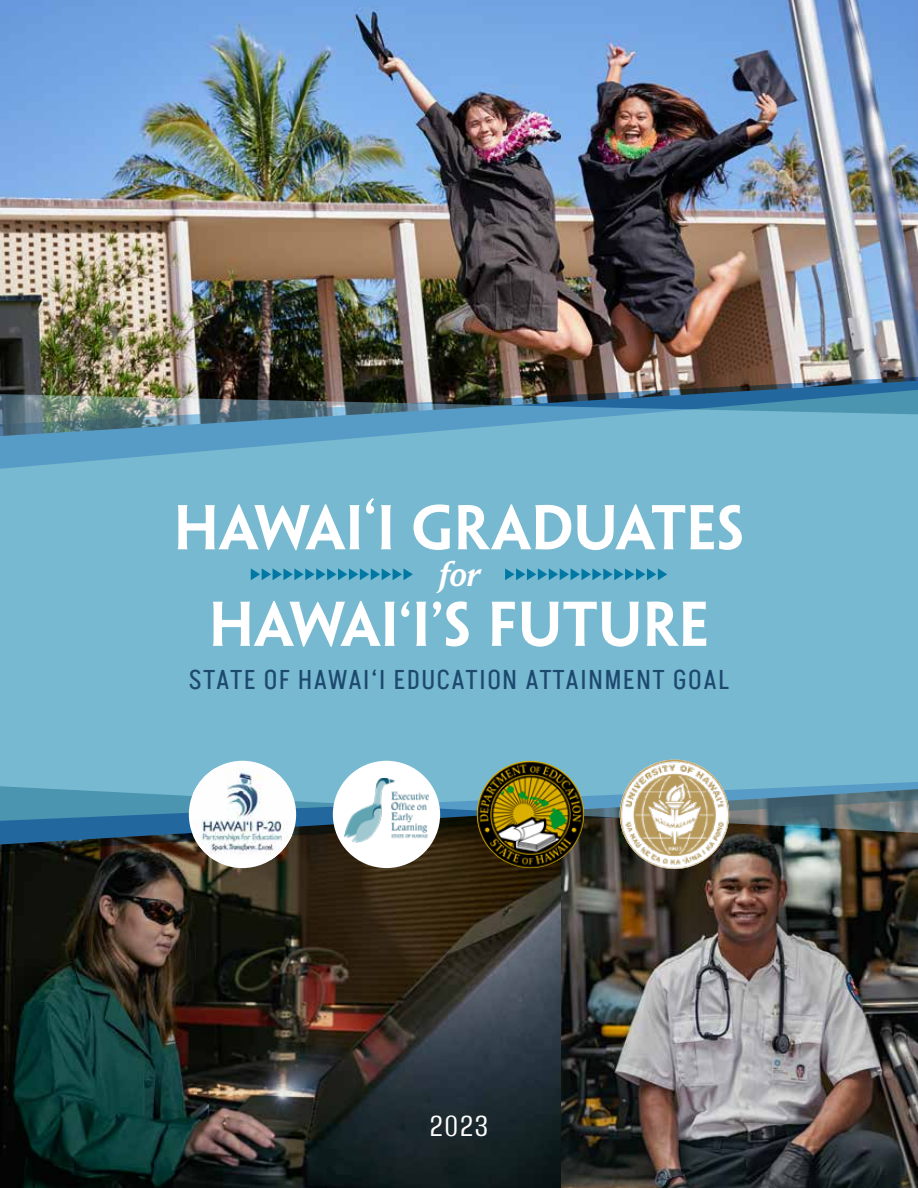
<style>
.page{position:relative;width:918px;height:1188px;background:#fff}
.page>*{position:absolute;margin:0;border:0;box-sizing:border-box;transform-origin:0 0}
.t1{font:56.55px "Penumbra Semibold Flare";color:#fff}
.t2{font:italic 500 34.95px "Daily News";color:#fff}
.t3{font:34.5px "Alumni Sans";color:#fff}
.t4{font:27px "Akshar";letter-spacing:.06em;color:#1d496f}
</style>
<div class="page">
<img style="left:0;top:852px;width:918px;height:336px">
<img style="left:0;top:0;width:918px;height:377px">
<img style="left:0;top:377px;width:918px;height:17px">
<img style="left:0;top:833px;width:918px;height:19px">
<svg style="left:0;top:394px;width:918px;height:439px;background:#70afc6"></svg>
<svg style="left:499px;top:567px;width:168px;height:15px;background:#4fa3c0"></svg>
<svg style="left:244px;top:567px;width:169px;height:15px;background:#4fa3c1"></svg>
<div style="left:189px;top:761px;width:107px;height:107px;background:#fff;border-radius:50%"></div>
<img style="left:193px;top:768px;width:99px;height:91px">
<div style="left:333px;top:761px;width:107px;height:107px;background:#fff;border-radius:50%"></div>
<img style="left:344px;top:778px;width:85px;height:65px">
<img style="left:477px;top:761px;width:107px;height:107px;border-radius:54px">
<img style="left:620px;top:760px;width:109px;height:109px;border-radius:55px">
<h1 class="t1" style="left:174px;top:493px;width:572px">HAWAI‘I GRADUATES</h1>
<p class="t2" style="left:439px;top:553px;width:42px">for</p>
<h1 class="t1" style="left:209px;top:589px;width:502px">HAWAI‘I’S FUTURE</h1>
<p class="t4" style="left:189px;top:662px;width:542px">STATE OF HAWAI‘I EDUCATION ATTAINMENT GOAL</p>
<p class="t3" style="left:430px;top:1109px;width:60px">2023</p>
</div>
